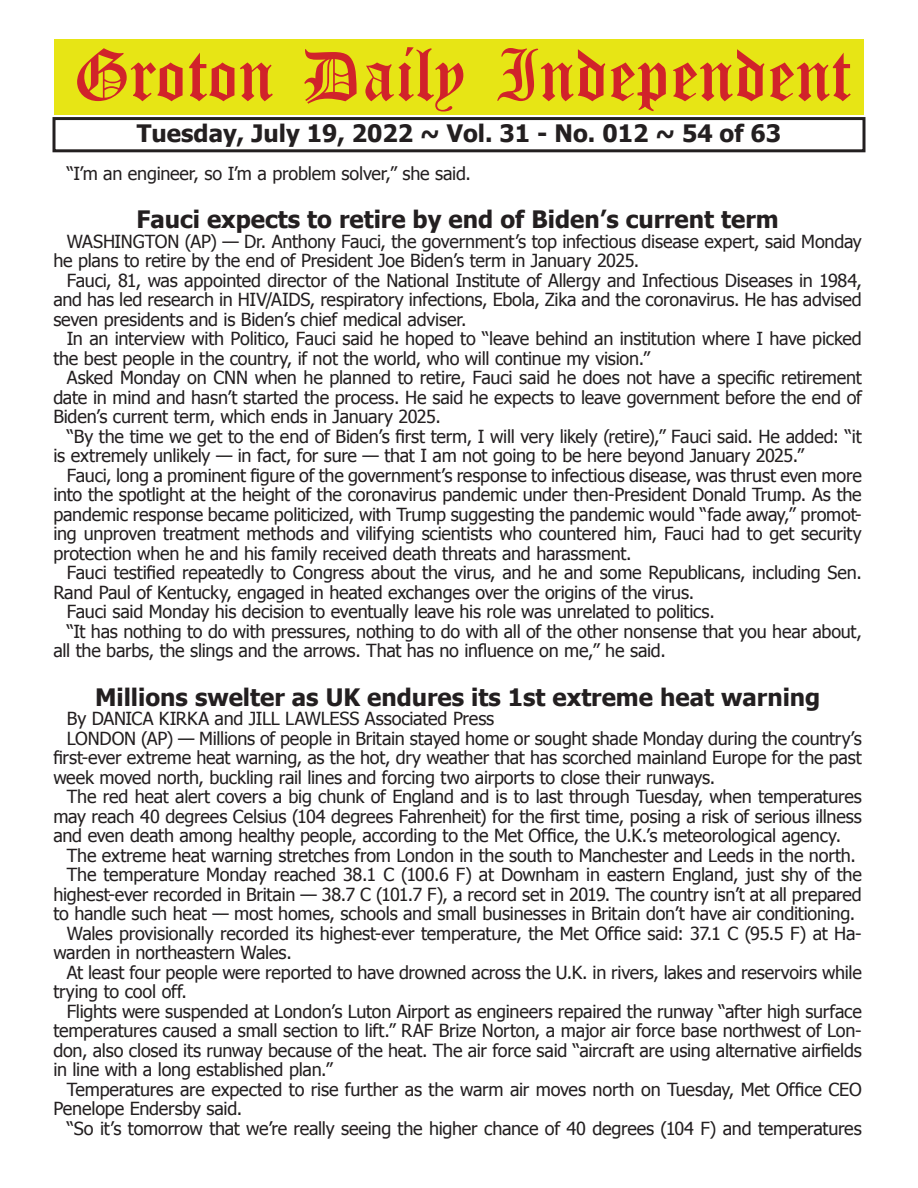
<style>
.page{position:relative;width:918px;height:1188px;background:#fff}
.page>*{position:absolute;margin:0;border:0;box-sizing:border-box;transform-origin:0 0}
.t1{font:54px "Old English Five";color:#d1232a}
.t2{font:700 24px "Tahoma";color:#231f20}
.t3{font:18px/19.5px "Tahoma";letter-spacing:-.01em;color:#231f20}
</style>
<div class="page">
<div style="left:52px;top:117px;width:814px;height:35px;border:3px solid #231f20"></div>
<div style="left:54px;top:40px;width:810px;height:75px;background:#e7e515"></div>
<h1 class="t1" style="left:73px;top:50px;width:779px">Groton Daily Independent</h1>
<h2 class="t2" style="left:137px;top:116px;width:646px">Tuesday, July 19, 2022 ~ Vol. 31 - No. 012 ~ 54 of 63</h2>
<p class="t3" style="left:67px;top:163px;width:406px">“I’m an engineer, so I’m a problem solver,” she said.</p>
<h2 class="t2" style="left:136px;top:203px;width:644px">Fauci expects to retire by end of Biden’s current term</h2>
<p class="t3" style="left:53px;top:231px;width:810px;text-indent:14px">WASHINGTON (AP) — Dr. Anthony Fauci, the government’s top infectious disease expert, said Monday he plans to retire by the end of President Joe Biden’s term in January 2025.</p>
<p class="t3" style="left:53px;top:270px;width:810px;text-align:justify;text-indent:14px">Fauci, 81, was appointed director of the National Institute of Allergy and Infectious Diseases in 1984, and has led research in HIV/AIDS, respiratory infections, Ebola, Zika and the coronavirus. He has advised seven presidents and is Biden’s chief medical adviser.</p>
<p class="t3" style="left:53px;top:328px;width:810px;text-indent:14px">In an interview with Politico, Fauci said he hoped to “leave behind an institution where I have picked the best people in the country, if not the world, who will continue my vision.”</p>
<p class="t3" style="left:53px;top:367px;width:810px;text-align:justify;text-indent:14px">Asked Monday on CNN when he planned to retire, Fauci said he does not have a specific retirement date in mind and hasn’t started the process. He said he expects to leave government before the end of Biden’s current term, which ends in January 2025.</p>
<p class="t3" style="left:53px;top:426px;width:810px;text-indent:14px">“By the time we get to the end of Biden’s first term, I will very likely (retire),” Fauci said. He added: “it is extremely unlikely — in fact, for sure — that I am not going to be here beyond January 2025.”</p>
<p class="t3" style="left:53px;top:465px;width:810px;text-align:justify;text-indent:14px">Fauci, long a prominent figure of the government’s response to infectious disease, was thrust even more into the spotlight at the height of the coronavirus pandemic under then-President Donald Trump. As the pandemic response became politicized, with Trump suggesting the pandemic would “fade away,” promot&shy;ing unproven treatment methods and vilifying scientists who countered him, Fauci had to get security protection when he and his family received death threats and harassment.</p>
<p class="t3" style="left:67px;top:562px;width:796px">Fauci testified repeatedly to Congress about the virus, and he and some Republicans, including Sen.</p>
<p class="t3" style="left:53px;top:582px;width:642px">Rand Paul of Kentucky, engaged in heated exchanges over the origins of the virus.</p>
<p class="t3" style="left:67px;top:601px;width:649px">Fauci said Monday his decision to eventually leave his role was unrelated to politics.</p>
<p class="t3" style="left:67px;top:621px;width:797px">“It has nothing to do with pressures, nothing to do with all of the other nonsense that you hear about,</p>
<p class="t3" style="left:53px;top:640px;width:614px">all the barbs, the slings and the arrows. That has no influence on me,” he said.</p>
<h2 class="t2" style="left:95px;top:680px;width:727px">Millions swelter as UK endures its 1st extreme heat warning</h2>
<p class="t3" style="left:67px;top:708px;width:429px">By DANICA KIRKA and JILL LAWLESS Associated Press</p>
<p class="t3" style="left:67px;top:728px;width:797px">LONDON (AP) — Millions of people in Britain stayed home or sought shade Monday during the country’s</p>
<p class="t3" style="left:53px;top:747px;width:810px">first-ever extreme heat warning, as the hot, dry weather that has scorched mainland Europe for the past</p>
<p class="t3" style="left:53px;top:767px;width:664px">week moved north, buckling rail lines and forcing two airports to close their runways.</p>
<p class="t3" style="left:67px;top:786px;width:796px">The red heat alert covers a big chunk of England and is to last through Tuesday, when temperatures</p>
<p class="t3" style="left:53px;top:806px;width:810px">may reach 40 degrees Celsius (104 degrees Fahrenheit) for the first time, posing a risk of serious illness</p>
<p class="t3" style="left:53px;top:825px;width:789px">and even death among healthy people, according to the Met Office, the U.K.’s meteorological agency.</p>
<p class="t3" style="left:67px;top:845px;width:791px">The extreme heat warning stretches from London in the south to Manchester and Leeds in the north.</p>
<p class="t3" style="left:67px;top:864px;width:797px">The temperature Monday reached 38.1 C (100.6 F) at Downham in eastern England, just shy of the</p>
<p class="t3" style="left:53px;top:884px;width:810px">highest-ever recorded in Britain — 38.7 C (101.7 F), a record set in 2019. The country isn’t at all prepared</p>
<p class="t3" style="left:53px;top:903px;width:803px">to handle such heat — most homes, schools and small businesses in Britain don’t have air conditioning.</p>
<p class="t3" style="left:67px;top:923px;width:796px">Wales provisionally recorded its highest-ever temperature, the Met Office said: 37.1 C (95.5 F) at Ha-</p>
<p class="t3" style="left:53px;top:942px;width:240px">warden in northeastern Wales.</p>
<p class="t3" style="left:67px;top:961px;width:797px">At least four people were reported to have drowned across the U.K. in rivers, lakes and reservoirs while</p>
<p class="t3" style="left:53px;top:981px;width:135px">trying to cool off.</p>
<p class="t3" style="left:67px;top:1000px;width:797px">Flights were suspended at London’s Luton Airport as engineers repaired the runway “after high surface</p>
<p class="t3" style="left:53px;top:1020px;width:810px">temperatures caused a small section to lift.” RAF Brize Norton, a major air force base northwest of Lon-</p>
<p class="t3" style="left:53px;top:1039px;width:810px">don, also closed its runway because of the heat. The air force said “aircraft are using alternative airfields</p>
<p class="t3" style="left:53px;top:1059px;width:281px">in line with a long established plan.”</p>
<p class="t3" style="left:67px;top:1078px;width:796px">Temperatures are expected to rise further as the warm air moves north on Tuesday, Met Office CEO</p>
<p class="t3" style="left:53px;top:1098px;width:191px">Penelope Endersby said.</p>
<p class="t3" style="left:67px;top:1117px;width:796px">“So it’s tomorrow that we’re really seeing the higher chance of 40 degrees (104 F) and temperatures</p>
</div>
